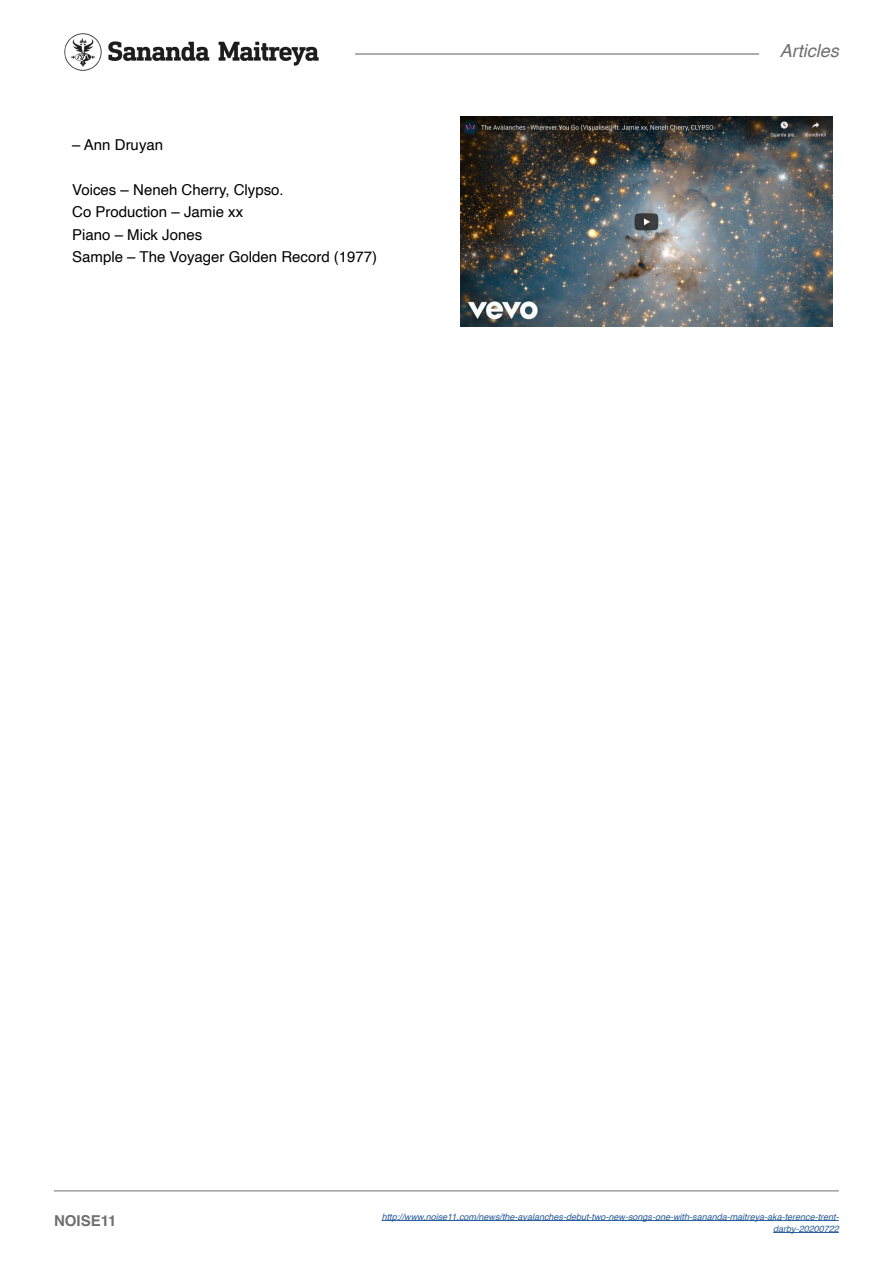
<style>
.page{position:relative;width:893px;height:1263px;background:#fff}
.page>*{position:absolute;margin:0;border:0;box-sizing:border-box;transform-origin:0 0}
.t1{font:italic 18px "Helvetica";color:#706f6f}
.t2{font:15px/22.5px "Helvetica";color:#000}
.t3{font:700 15px "Helvetica";color:#706f6f}
.t4{font:italic 9px/12px "Helvetica";color:#275b9b;text-align:right}
</style>
<div class="page">
<img style="left:64px;top:33px;width:255px;height:38px">
<hr style="left:355px;top:53px;width:404px;height:2px;background:#706f6f">
<hr style="left:54px;top:1190px;width:785px;height:1px;background:#706f6f">
<hr style="left:382px;top:1220px;width:457px;height:1px;background:#275b9b">
<hr style="left:773px;top:1232px;width:66px;height:1px;background:#275b9b">
<img style="left:460px;top:117px;width:372px;height:209px">
<h2 class="t2" style="left:72px;top:134px;width:92px">– Ann Druyan</h2>
<h2 class="t2" style="left:72px;top:179px;width:306px">Voices – Neneh Cherry, Clypso.<br>Co Production – Jamie xx<br>Piano – Mick Jones<br>Sample – The Voyager Golden Record (1977)</h2>
<h1 class="t1" style="left:780px;top:36px;width:61px">Articles</h1>
<h2 class="t3" style="left:54px;top:1209px;width:64px">NOISE11</h2>
<p class="t4" style="left:382px;top:1211px;width:459px">http://www.noise11.com/news/the-avalanches-debut-two-new-songs-one-with-sananda-maitreya-aka-terence-trent&shy;darby-20200722</p>
</div>
